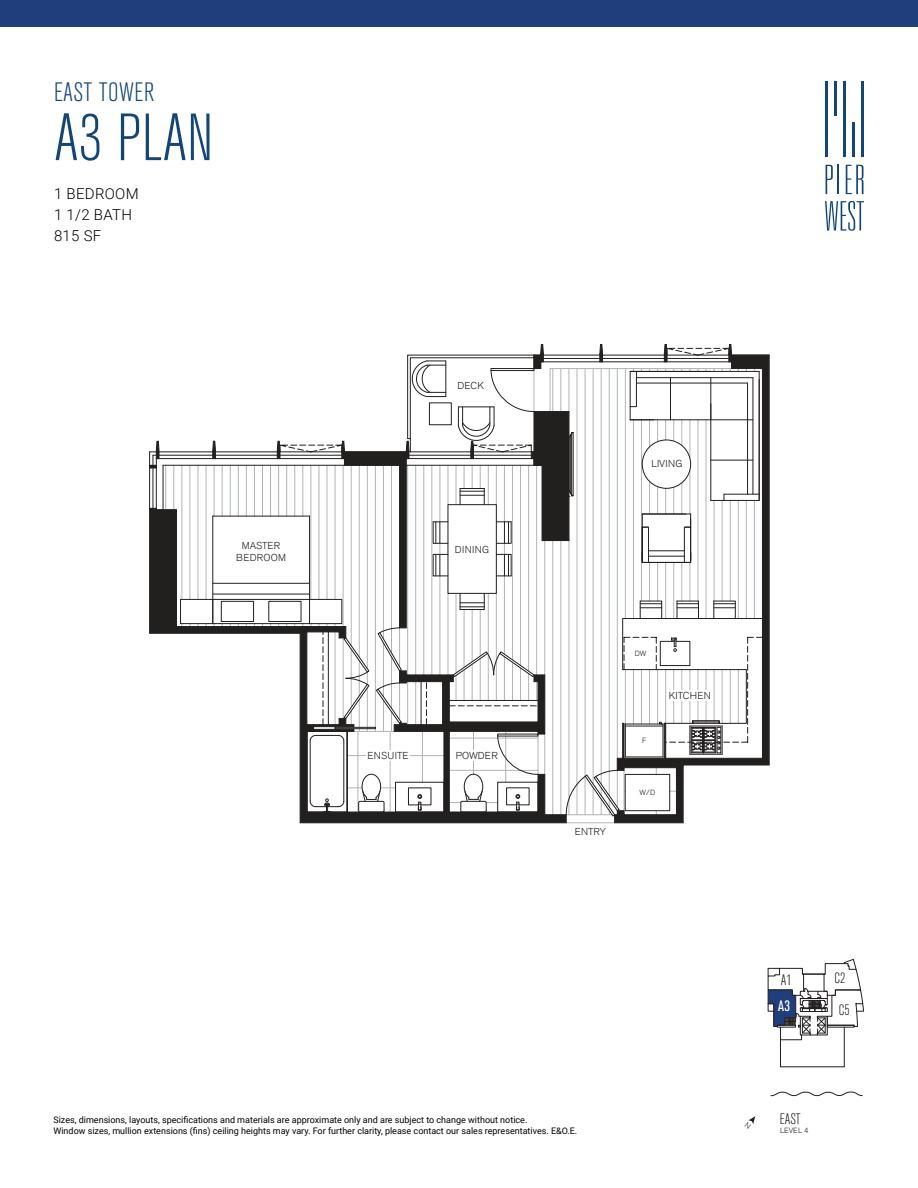
<style>
.page{position:relative;width:918px;height:1188px;background:#fff}
.page>*{position:absolute;margin:0;border:0;box-sizing:border-box;transform-origin:0 0}
.t1{font:300 condensed 66px "Akzidenz Grotesk BE";color:#144577}
.t2{font:300 condensed 26.4px "Akzidenz Grotesk BE";letter-spacing:.02em;color:#144577}
.t3{font:300 15px/21px "Roboto";letter-spacing:.02em;color:#000}
.t4{font:300 condensed 15px "Akzidenz Grotesk BE";color:#221f1f}
.t5{font:condensed 15px "Akzidenz Grotesk BE";color:#fff}
.t6{font:300 10.05px/12px "Akzidenz Grotesk BE";letter-spacing:.02em;color:#221f1f;text-align:center}
.t7{font:9px/10.8px "Roboto";color:#000}
.t8{font:300 7.5px "Akzidenz Grotesk BE";color:#221f1f}
</style>
<div class="page">
<svg style="left:826px;top:165px;width:13px;height:29px"></svg>
<svg style="left:846px;top:165px;width:17px;height:29px"></svg>
<svg style="left:825px;top:201px;width:39px;height:30px"></svg>
<hr style="left:843px;top:81px;width:3px;height:75px;background:#144577">
<hr style="left:852px;top:122px;width:3px;height:34px;background:#144577">
<hr style="left:834px;top:81px;width:3px;height:34px;background:#144577">
<hr style="left:826px;top:81px;width:2px;height:75px;background:#144577">
<hr style="left:861px;top:81px;width:3px;height:75px;background:#144577">
<div style="left:0;top:0;width:918px;height:27px;background:#213e7c"></div>
<hr style="left:566px;top:823px;width:49px;height:1px;background:#b1b4b6">
<hr style="left:165px;top:465px;width:1px;height:45px;background:#b1b4b6">
<hr style="left:174px;top:465px;width:1px;height:45px;background:#b1b4b6">
<hr style="left:182px;top:465px;width:1px;height:134px;background:#b1b4b6">
<hr style="left:190px;top:465px;width:1px;height:134px;background:#b1b4b6">
<hr style="left:198px;top:465px;width:1px;height:134px;background:#b1b4b6">
<svg style="left:156px;top:441px;width:4px;height:17px"></svg>
<svg style="left:150px;top:465px;width:6px;height:3px"></svg>
<svg style="left:149px;top:508px;width:418px;height:315px"></svg>
<div style="left:180px;top:599px;width:33px;height:25px;border:1px solid #221f1f"></div>
<hr style="left:150px;top:452px;width:384px;height:1px;background:#221f1f">
<hr style="left:149px;top:452px;width:1px;height:59px;background:#221f1f">
<hr style="left:153px;top:455px;width:384px;height:1px;background:#221f1f">
<hr style="left:153px;top:455px;width:1px;height:56px;background:#221f1f">
<hr style="left:156px;top:458px;width:385px;height:1px;background:#221f1f">
<hr style="left:156px;top:459px;width:1px;height:52px;background:#221f1f">
<hr style="left:163px;top:465px;width:1px;height:45px;background:#221f1f">
<hr style="left:163px;top:465px;width:181px;height:1px;background:#221f1f">
<svg style="left:206px;top:344px;width:564px;height:473px"></svg>
<div style="left:367px;top:750px;width:43px;height:11px;background:#fff"></div>
<div style="left:454px;top:750px;width:43px;height:11px;background:#fff"></div>
<div style="left:668px;top:690px;width:44px;height:10px;background:#fff"></div>
<svg style="left:770px;top:1092px;width:93px;height:4px"></svg>
<svg style="left:768px;top:959px;width:96px;height:108px"></svg>
<svg style="left:748px;top:1116px;width:7px;height:8px"></svg>
<h2 class="t2" style="left:54px;top:78px;width:102px">EAST TOWER</h2>
<h1 class="t1" style="left:54px;top:102px;width:161px">A3 PLAN</h1>
<h3 class="t3" style="left:54px;top:183px;width:86px">1 BEDROOM<br>1 1/2 BATH<br>815 SF</h3>
<p class="t6" style="left:236px;top:540px;width:51px">MASTER<br>BEDROOM</p>
<p class="t6" style="left:457px;top:380px;width:28px">DECK</p>
<p class="t6" style="left:455px;top:543px;width:36px">DINING</p>
<p class="t6" style="left:367px;top:750px;width:43px">ENSUITE</p>
<p class="t6" style="left:456px;top:750px;width:43px">POWDER</p>
<p class="t6" style="left:652px;top:458px;width:32px">LIVING</p>
<p class="t6" style="left:575px;top:826px;width:33px">ENTRY</p>
<p class="t8" style="left:635px;top:650px;width:13px">DW</p>
<p class="t8" style="left:642px;top:737px;width:6px">F</p>
<p class="t6" style="left:669px;top:690px;width:44px">KITCHEN</p>
<p class="t8" style="left:640px;top:788px;width:17px">W/D</p>
<p class="t7" style="left:53px;top:1114px;width:525px">Sizes, dimensions, layouts, specifications and materials are approximate only and are subject to change without notice.<br>Window sizes, mullion extensions (fins) ceiling heights may vary. For further clarity, please contact our sales representatives. E&amp;O.E.</p>
<h3 class="t4" style="left:781px;top:972px;width:12px">A1</h3>
<h3 class="t4" style="left:834px;top:970px;width:12px">C2</h3>
<h3 class="t5" style="left:778px;top:998px;width:14px">A3</h3>
<h3 class="t4" style="left:839px;top:1002px;width:12px">C5</h3>
<h3 class="t4" style="left:780px;top:1110px;width:22px">EAST</h3>
<p class="t8" style="left:780px;top:1126px;width:30px">LEVEL 4</p>
</div>
